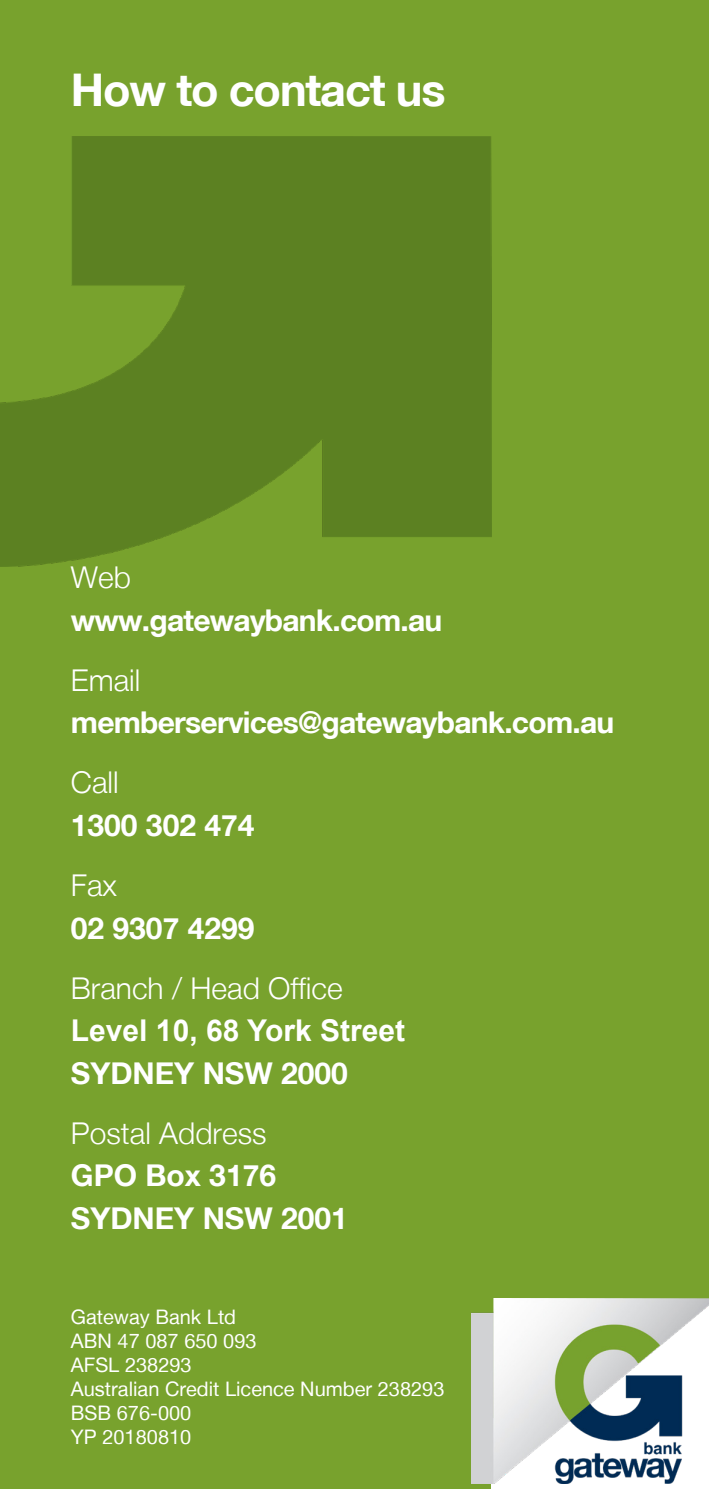
<style>
.page{position:relative;width:709px;height:1489px;background:#fff}
.page>*{position:absolute;margin:0;border:0;box-sizing:border-box;transform-origin:0 0}
.t1{font:700 45px "Helvetica Neue LT";letter-spacing:-.025em;color:#fff}
.t2{font:700 30px/42.5px "Helvetica Neue LT";letter-spacing:-.025em;color:#fff}
.t3{font:700 30px/42.5px "Helvetica Neue LT";color:#fff}
.t4{font:700 30px/42.5px "Arial";color:#fff}
.t5{font:20px/24px "Helvetica Neue LT";color:#fff}
.t6{font:17.5px "Helvetica Neue LT";color:#fff}
.s1{font-weight:300}
.s2{font-family:"Helvetica Neue LT";font-weight:300}
.s3{font-family:"Helvetica Neue LT"}
</style>
<div class="page">
<div style="left:0;top:0;width:709px;height:1488px;background:#78a22d"></div>
<img style="left:0;top:136px;width:491px;height:431px">
<svg style="left:491px;top:1482px;width:218px;height:6px"></svg>
<img style="left:472px;top:1298px;width:237px;height:184px">
<p class="t1" style="left:71px;top:62px;width:376px">How to contact us</p>
<p class="t2" style="left:71px;top:555px;width:373px"><span class="s1">Web </span>www.gatewaybank.com.au</p>
<p class="t2" style="left:71px;top:658px;width:545px"><span class="s1">Email </span>memberservices@gatewaybank.com.au</p>
<p class="t3" style="left:71px;top:760px;width:185px"><span class="s1">Call<br></span>1300 302 474</p>
<p class="t3" style="left:71px;top:863px;width:185px"><span class="s1">Fax<br></span>02 9307 4299</p>
<p class="t4" style="left:71px;top:967px;width:336px"><span class="s2">Branch / Head Office<br></span>Level 10, 68 York Street<br><span class="s3">SYDNEY NSW 2000</span></p>
<p class="t3" style="left:71px;top:1110px;width:278px"><span class="s1">Postal Address<br></span>GPO Box 3176<br>SYDNEY NSW 2001</p>
<p class="t5" style="left:71px;top:1299px;width:187px">ABN 47 087 650 093</p>
<p class="t5" style="left:71px;top:1324px;width:122px">AFSL 238293</p>
<p class="t5" style="left:71px;top:1374px;width:133px">BSB 676 - 000</p>
<p class="t6" style="left:71px;top:1401px;width:107px">GCUYP 1403</p>
<p class="t5" style="left:71px;top:1304px;width:375px">Gateway Bank Ltd<br>ABN 47 087 650 093<br>AFSL 238293<br>Australian Credit Licence Number 238293<br>BSB 676-000<br>YP 20180810</p>
</div>
